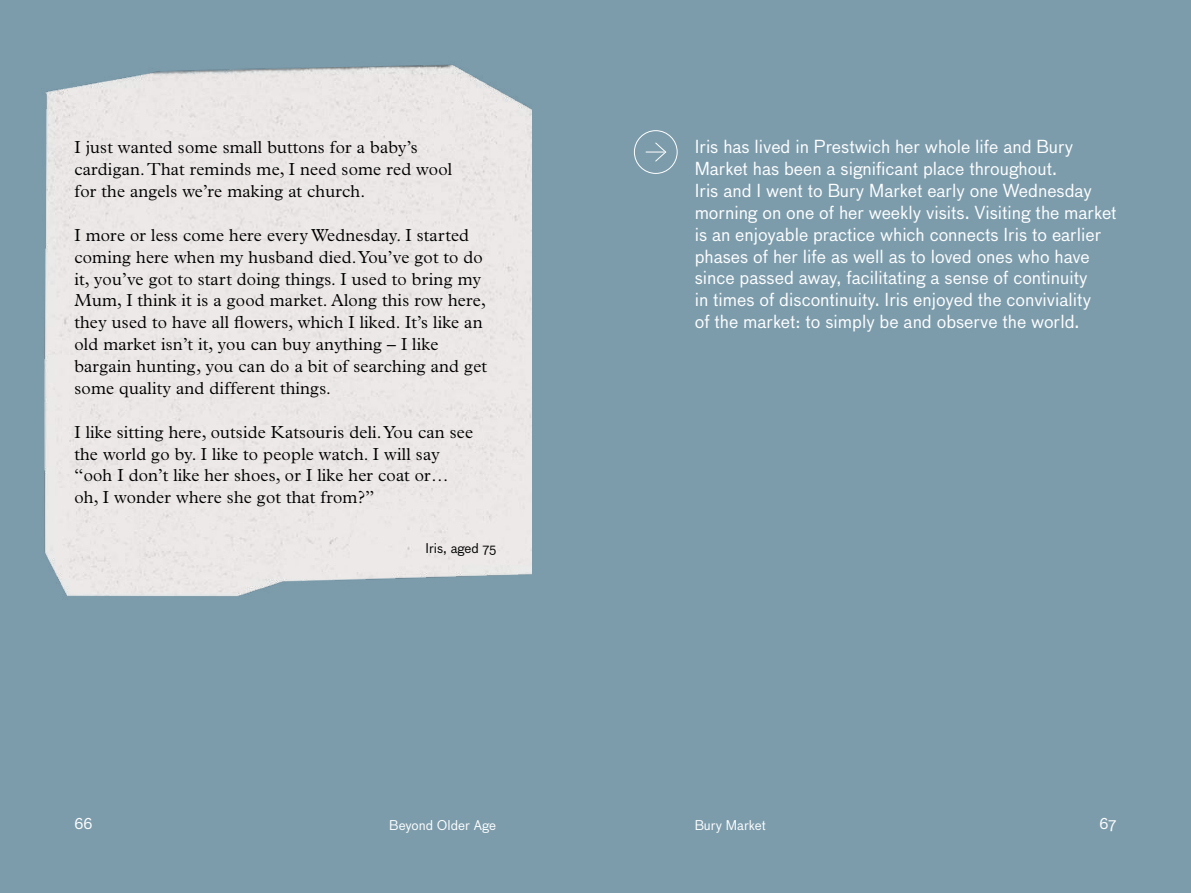
<style>
.page{position:relative;width:1191px;height:893px;background:#7c9cac}
.page>*{position:absolute;margin:0;border:0;box-sizing:border-box;transform-origin:0 0}
.t1{font:300 17.5px/21.9px "Plantin";letter-spacing:.01em;color:#000}
.t2{font:17.5px/21.9px "Bau";color:#fff}
.t3{font:15.75px "Bau";color:#fff}
.t4{font:13.12px "Bau";color:#fff}
.t5{font:13.12px "Bau";color:#000}
</style>
<div class="page">
<div style="left:44px;top:64px;width:487px;height:533px;background:#ebe7e6"></div>
<div style="left:634px;top:130px;width:43px;height:44px;border:1px solid #fff;border-radius:50%"></div>
<svg style="left:645px;top:142px;width:22px;height:20px"></svg>
<p class="t1" style="left:74px;top:137px;width:379px">I just wanted some small buttons for a baby’s cardigan. That reminds me, I need some red wool for the angels we’re making at church.</p>
<p class="t1" style="left:74px;top:224px;width:414px">I more or less come here every Wednesday. I started coming here when my husband died. You’ve got to do it, you’ve got to start doing things. I used to bring my Mum, I think it is a good market. Along this row here, they used to have all flowers, which I liked. It’s like an old market isn’t it, you can buy anything – I like bargain hunting, you can do a bit of searching and get some quality and different things.</p>
<p class="t1" style="left:74px;top:421px;width:400px">I like sitting here, outside Katsouris deli. You can see the world go by. I like to people watch. I will say “ooh I don’t like her shoes, or I like her coat or… oh, I wonder where she got that from?”</p>
<p class="t5" style="left:425px;top:539px;width:72px">Iris, aged 75</p>
<p class="t2" style="left:694px;top:136px;width:423px">Iris has lived in Prestwich her whole life and Bury Market has been a significant place throughout.<br>Iris and I went to Bury Market early one Wednesday morning on one of her weekly visits. Visiting the market is an enjoyable practice which connects Iris to earlier phases of her life as well as to loved ones who have since passed away, facilitating a sense of continuity<br>in times of discontinuity. Iris enjoyed the conviviality<br>of the market: to simply be and observe the world.</p>
<p class="t3" style="left:74px;top:812px;width:20px">66</p>
<p class="t4" style="left:389px;top:816px;width:108px">Beyond Older Age</p>
<p class="t4" style="left:694px;top:816px;width:73px">Bury Market</p>
<p class="t3" style="left:1099px;top:812px;width:19px">67</p>
</div>
